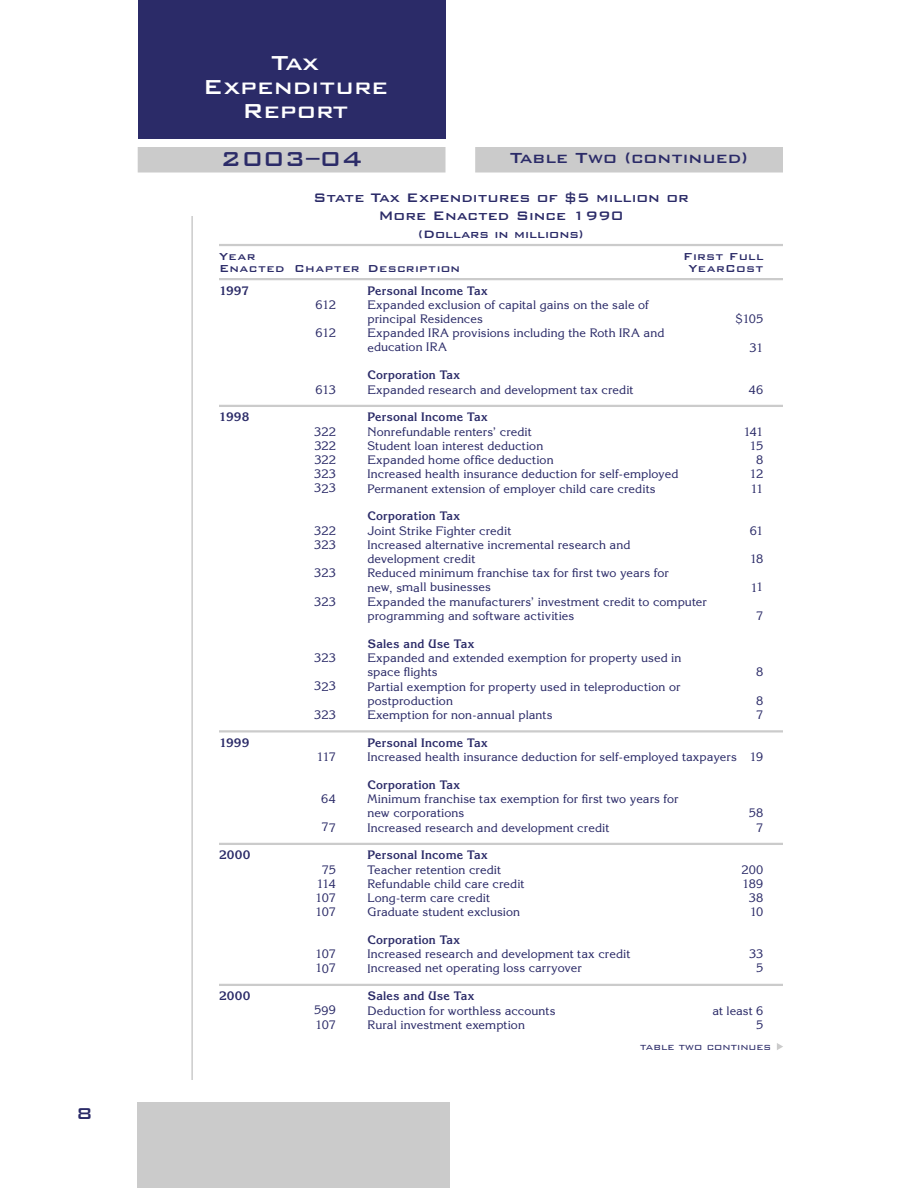
<style>
.page{position:relative;width:918px;height:1188px;background:#fff}
.page>*{position:absolute;margin:0;border:0;box-sizing:border-box;transform-origin:0 0}
.t1{font:500 27px/24px "Bank Gothic BT";color:#fff;text-align:center}
.t2{font:500 27px "Bank Gothic BT";letter-spacing:.02em;color:#2b2b68}
.t3{font:500 21px "Bank Gothic BT";color:#2b2b68}
.t4{font:500 19.5px "Bank Gothic BT";color:#2b2b68}
.t5{font:500 16.5px/18px "Bank Gothic BT";color:#2b2b68;text-align:center}
.t6{font:500 14.25px "Bank Gothic BT";color:#2b2b68}
.t7{font:500 13.5px "Bank Gothic BT";letter-spacing:.03em;color:#2b2b68}
.t8{font:12px/14.2px "Korinna";letter-spacing:.01em;color:#2b2b68}
.t9{font:700 12px "Korinna";letter-spacing:.01em;color:#2b2b68}
.t10{font:300 12px "Bank Gothic BT";color:#2b2b68}
.s1{font-weight:700}
</style>
<div class="page">
<hr style="left:191px;top:216px;width:2px;height:864px;background:#cbcbcb">
<div style="left:138px;top:0;width:308px;height:139px;background:#2b2b68"></div>
<div style="left:138px;top:1102px;width:312px;height:86px;background:#cbcbcb"></div>
<div style="left:138px;top:148px;width:307px;height:24px;background:#cbcbcb"></div>
<div style="left:138px;top:147px;width:308px;height:25px;border:2px solid #cbcbcb"></div>
<div style="left:476px;top:148px;width:306px;height:24px;background:#cbcbcb"></div>
<div style="left:475px;top:147px;width:308px;height:25px;border:2px solid #cbcbcb"></div>
<hr style="left:219px;top:244px;width:564px;height:2px;background:#cbcbcb">
<hr style="left:219px;top:278px;width:564px;height:2px;background:#cbcbcb">
<hr style="left:219px;top:405px;width:564px;height:2px;background:#cbcbcb">
<hr style="left:219px;top:730px;width:564px;height:3px;background:#cbcbcb">
<hr style="left:219px;top:843px;width:564px;height:2px;background:#cbcbcb">
<hr style="left:219px;top:984px;width:564px;height:2px;background:#cbcbcb">
<svg style="left:777px;top:1043px;width:6px;height:7px"></svg>
<h2 class="t3" style="left:76px;top:1102px;width:18px">8</h2>
<h1 class="t1" style="left:203px;top:50px;width:187px">Tax<br>Expenditure<br>Report</h1>
<h1 class="t2" style="left:221px;top:144px;width:143px">2003–04</h1>
<h3 class="t4" style="left:510px;top:148px;width:239px">Table Two (continued)</h3>
<h3 class="t5" style="left:313px;top:188px;width:377px">State Tax Expenditures of $5 million or<br>More Enacted Since 1990</h3>
<p class="t6" style="left:418px;top:226px;width:167px">(Dollars in millions)</p>
<p class="t7" style="left:219px;top:250px;width:38px">Year</p>
<p class="t7" style="left:683px;top:250px;width:82px">First Full</p>
<p class="t7" style="left:219px;top:262px;width:243px">Enacted Chapter Description</p>
<p class="t7" style="left:688px;top:262px;width:77px">YearCost</p>
<p class="t9" style="left:219px;top:283px;width:32px">1997</p>
<p class="t8" style="left:315px;top:297px;width:22px">612</p>
<p class="t8" style="left:368px;top:283px;width:283px"><span class="s1">Personal Income Tax<br></span>Expanded exclusion of capital gains on the sale of principal Residences</p>
<p class="t8" style="left:735px;top:312px;width:30px">$105</p>
<p class="t8" style="left:315px;top:326px;width:22px">612</p>
<p class="t8" style="left:368px;top:326px;width:298px">Expanded IRA provisions including the Roth IRA and education IRA</p>
<p class="t8" style="left:750px;top:340px;width:15px">31</p>
<p class="t8" style="left:315px;top:382px;width:22px">613</p>
<p class="t8" style="left:368px;top:368px;width:267px"><span class="s1">Corporation Tax<br></span>Expanded research and development tax credit</p>
<p class="t8" style="left:749px;top:382px;width:16px">46</p>
<p class="t9" style="left:219px;top:410px;width:32px">1998</p>
<p class="t8" style="left:314px;top:424px;width:23px">322</p>
<p class="t8" style="left:368px;top:410px;width:166px"><span class="s1">Personal Income Tax<br></span>Nonrefundable renters’ credit</p>
<p class="t8" style="left:744px;top:424px;width:21px">141</p>
<p class="t8" style="left:314px;top:438px;width:23px">322</p>
<p class="t8" style="left:368px;top:438px;width:177px">Student loan interest deduction</p>
<p class="t8" style="left:750px;top:438px;width:15px">15</p>
<p class="t8" style="left:314px;top:453px;width:23px">322</p>
<p class="t8" style="left:368px;top:453px;width:188px">Expanded home office deduction</p>
<p class="t8" style="left:756px;top:453px;width:9px">8</p>
<p class="t8" style="left:314px;top:467px;width:23px">323</p>
<p class="t8" style="left:368px;top:467px;width:312px">Increased health insurance deduction for self-employed</p>
<p class="t8" style="left:750px;top:467px;width:15px">12</p>
<p class="t8" style="left:314px;top:481px;width:23px">323</p>
<p class="t8" style="left:368px;top:481px;width:290px">Permanent extension of employer child care credits</p>
<p class="t8" style="left:750px;top:481px;width:15px">11</p>
<p class="t8" style="left:314px;top:523px;width:23px">322</p>
<p class="t8" style="left:368px;top:509px;width:145px"><span class="s1">Corporation Tax<br></span>Joint Strike Fighter credit</p>
<p class="t8" style="left:750px;top:523px;width:15px">61</p>
<p class="t8" style="left:314px;top:537px;width:23px">323</p>
<p class="t8" style="left:368px;top:537px;width:264px">Increased alternative incremental research and development credit</p>
<p class="t8" style="left:750px;top:552px;width:15px">18</p>
<p class="t8" style="left:314px;top:566px;width:23px">323</p>
<p class="t8" style="left:367px;top:566px;width:303px">Reduced minimum franchise tax for first two years for new, small businesses</p>
<p class="t8" style="left:750px;top:580px;width:15px">11</p>
<p class="t8" style="left:314px;top:594px;width:23px">323</p>
<p class="t8" style="left:368px;top:594px;width:341px">Expanded the manufacturers’ investment credit to computer programming and software activities</p>
<p class="t8" style="left:756px;top:609px;width:9px">7</p>
<p class="t8" style="left:314px;top:651px;width:23px">323</p>
<p class="t8" style="left:368px;top:636px;width:316px"><span class="s1">Sales and Use Tax<br></span>Expanded and extended exemption for property used in space flights</p>
<p class="t8" style="left:756px;top:665px;width:9px">8</p>
<p class="t8" style="left:314px;top:679px;width:23px">323</p>
<p class="t8" style="left:368px;top:679px;width:314px">Partial exemption for property used in teleproduction or postproduction</p>
<p class="t8" style="left:756px;top:693px;width:9px">8</p>
<p class="t8" style="left:314px;top:708px;width:23px">323</p>
<p class="t8" style="left:368px;top:708px;width:187px">Exemption for non-annual plants</p>
<p class="t8" style="left:756px;top:708px;width:9px">7</p>
<p class="t9" style="left:219px;top:735px;width:32px">1999</p>
<p class="t8" style="left:317px;top:750px;width:21px">117</p>
<p class="t8" style="left:368px;top:735px;width:371px"><span class="s1">Personal Income Tax<br></span>Increased health insurance deduction for self-employed taxpayers</p>
<p class="t8" style="left:750px;top:750px;width:15px">19</p>
<p class="t8" style="left:321px;top:792px;width:16px">64</p>
<p class="t8" style="left:368px;top:777px;width:313px"><span class="s1">Corporation Tax<br></span>Minimum franchise tax exemption for first two years for new corporations</p>
<p class="t8" style="left:749px;top:806px;width:16px">58</p>
<p class="t8" style="left:322px;top:820px;width:16px">77</p>
<p class="t8" style="left:368px;top:820px;width:243px">Increased research and development credit</p>
<p class="t8" style="left:756px;top:820px;width:9px">7</p>
<p class="t9" style="left:219px;top:848px;width:33px">2000</p>
<p class="t8" style="left:322px;top:862px;width:16px">75</p>
<p class="t8" style="left:368px;top:848px;width:135px"><span class="s1">Personal Income Tax<br></span>Teacher retention credit</p>
<p class="t8" style="left:741px;top:862px;width:24px">200</p>
<p class="t8" style="left:316px;top:876px;width:21px">114</p>
<p class="t8" style="left:368px;top:876px;width:158px">Refundable child care credit</p>
<p class="t8" style="left:742px;top:876px;width:23px">189</p>
<p class="t8" style="left:315px;top:891px;width:22px">107</p>
<p class="t8" style="left:368px;top:891px;width:124px">Long-term care credit</p>
<p class="t8" style="left:749px;top:891px;width:16px">38</p>
<p class="t8" style="left:315px;top:905px;width:22px">107</p>
<p class="t8" style="left:368px;top:905px;width:154px">Graduate student exclusion</p>
<p class="t8" style="left:750px;top:905px;width:15px">10</p>
<p class="t8" style="left:315px;top:947px;width:22px">107</p>
<p class="t8" style="left:368px;top:933px;width:264px"><span class="s1">Corporation Tax<br></span>Increased research and development tax credit</p>
<p class="t8" style="left:749px;top:947px;width:16px">33</p>
<p class="t8" style="left:315px;top:961px;width:22px">107</p>
<p class="t8" style="left:368px;top:961px;width:216px">Increased net operating loss carryover</p>
<p class="t8" style="left:756px;top:961px;width:9px">5</p>
<p class="t9" style="left:219px;top:989px;width:33px">2000</p>
<p class="t8" style="left:314px;top:1003px;width:23px">599</p>
<p class="t8" style="left:368px;top:989px;width:190px"><span class="s1">Sales and Use Tax<br></span>Deduction for worthless accounts</p>
<p class="t8" style="left:712px;top:1003px;width:53px">at least 6</p>
<p class="t8" style="left:315px;top:1017px;width:22px">107</p>
<p class="t8" style="left:368px;top:1017px;width:159px">Rural investment exemption</p>
<p class="t8" style="left:756px;top:1017px;width:9px">5</p>
<p class="t10" style="left:640px;top:1040px;width:133px">table two continues</p>
</div>
